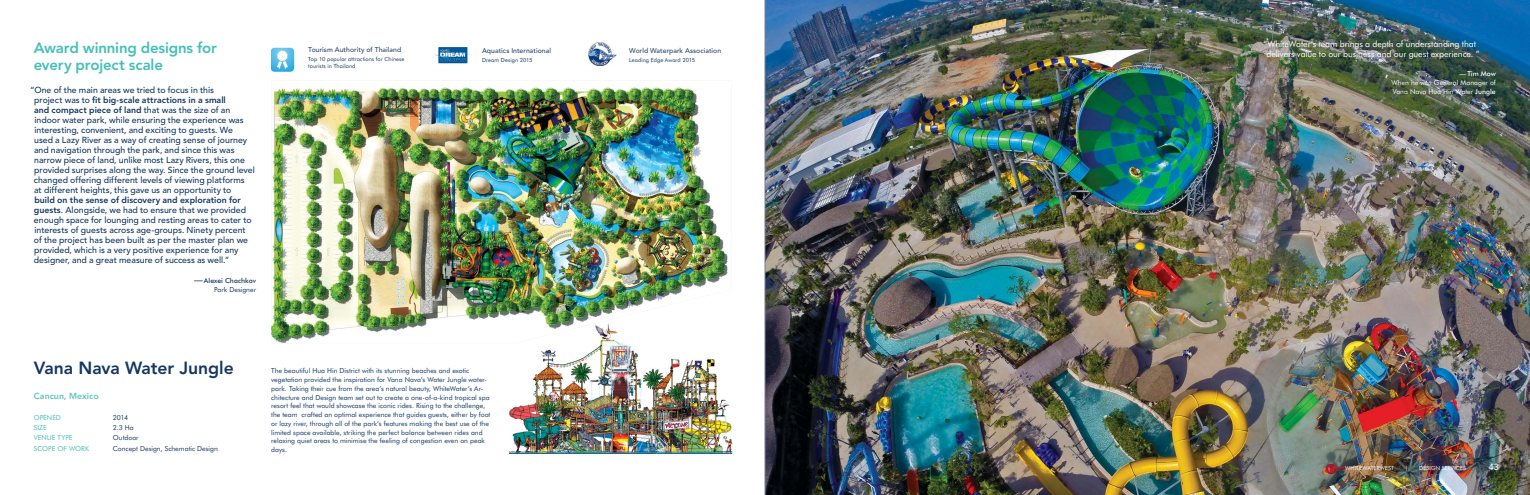
<style>
.page{position:relative;width:1530px;height:495px;background:#fff}
.page>*{position:absolute;margin:0;border:0;box-sizing:border-box;transform-origin:0 0}
.t1{font:800 17.5px "Avenir LT Pro";letter-spacing:-.005em;color:#143861}
.t2{font:800 15px/17.5px "Avenir LT Pro";letter-spacing:-.01em;color:#43c0b9}
.t3{font:500 8.75px/10px "Avenir LT Pro";color:#143861}
.t4{font:8.75px/10px "Futura BT";letter-spacing:-.01em;color:#fff;text-align:center}
.t5{font:800 8.75px "Avenir LT Pro";color:#5dc5bf}
.t6{font:500 8.75px "Avenir LT Pro";color:#fff}
.t7{font:6.88px/8.8px "Futura BT";color:#143861}
.t8{font:500 6.88px "Avenir LT Pro";letter-spacing:.005em;color:#2b446a}
.t9{font:6.88px/8.8px "Futura BT";letter-spacing:.005em;color:#fff}
.t10{font:6.88px "Futura BT";letter-spacing:.01em;color:#43c0b9}
.t11{font:500 6.88px/8.8px "Futura BT";color:#143861;text-align:right}
.t12{font:500 6.88px "Futura BT";letter-spacing:.005em;color:#fff}
.t13{font:5.62px/6.9px "Futura BT";letter-spacing:.005em;color:#143861}
.t14{font:5.62px "Futura BT";letter-spacing:.02em;color:#fff}
.s1{font-weight:800}
.s2{font-family:"Avenir LT Pro";font-size:8.75px}
.s3{font-weight:400}
.s4{font-weight:500}
</style>
<div class="page">
<img style="left:509px;top:343px;width:224px;height:112px">
<img style="left:588px;top:42px;width:29px;height:23px">
<img style="left:435px;top:47px;width:35px;height:17px">
<img style="left:271px;top:47px;width:24px;height:24px">
<img style="left:766px;top:0;width:764px;height:495px">
<img style="left:271px;top:87px;width:457px;height:256px">
<hr style="left:765px;top:0;width:1px;height:495px;background:#7a7f9a">
<h2 class="t2" style="left:34px;top:39px;width:185px">Award winning designs for every project scale</h2>
<p class="t3" style="left:34px;top:85px;width:222px;text-indent:-4px">“One of the main areas we tried to focus in this<br>project was to <span class="s1">fit big-scale attractions in a small<br>and compact piece of land</span> that was the size of an indoor water park, while ensuring the experience was interesting, convenient, and exciting to guests. We<br>used a Lazy River as a way of creating sense of journey and navigation through the park, and since this was narrow piece of land, unlike most Lazy Rivers, this one provided surprises along the way. Since the ground level changed offering different levels of viewing platforms at different heights, this gave us an opportunity to</p>
<p class="t3" style="left:34px;top:195px;width:219px"><span class="s1">build on the sense of discovery and exploration for guests</span>. Alongside, we had to ensure that we provided enough space for lounging and resting areas to cater to interests of guests across age-groups. Ninety percent of the project has been built as per the master plan we provided, which is a very positive experience for any designer, and a great measure of success as well.”</p>
<p class="t11" style="left:194px;top:276px;width:63px"><span class="s2">—</span> Alexei Chachkov<br><span class="s3">Park Designer</span></p>
<p class="t8" style="left:308px;top:46px;width:94px">Tourism Authority of Thailand</p>
<p class="t13" style="left:308px;top:56px;width:98px">Top 10 popular attractions for Chinese tourists in Thailand</p>
<p class="t8" style="left:482px;top:47px;width:70px">Aquatics International</p>
<p class="t13" style="left:482px;top:56px;width:52px">Dream Design 2015</p>
<h1 class="t1" style="left:34px;top:357px;width:202px">Vana Nava Water Jungle</h1>
<p class="t5" style="left:34px;top:391px;width:66px">Cancun, Mexico</p>
<p class="t10" style="left:34px;top:413px;width:29px">OPENED</p>
<p class="t7" style="left:113px;top:413px;width:17px">2014</p>
<p class="t10" style="left:34px;top:423px;width:15px">SIZE</p>
<p class="t7" style="left:113px;top:423px;width:22px">2.3 Ha</p>
<p class="t10" style="left:34px;top:433px;width:40px">VENUE TYPE</p>
<p class="t7" style="left:113px;top:433px;width:27px">Outdoor</p>
<p class="t10" style="left:34px;top:443px;width:57px">SCOPE OF WORK</p>
<p class="t7" style="left:113px;top:444px;width:107px">Concept Design, Schematic Design</p>
<p class="t7" style="left:271px;top:366px;width:221px">The beautiful Hua Hin District with its stunning beaches and exotic vegetation provided the inspiration for Vana Nava’s Water Jungle water&shy;park. Taking their cue from the area’s natural beauty, WhiteWater’s Ar&shy;chitecture and Design team set out to create a one-of-a-kind tropical spa resort feel that would showcase the iconic rides. Rising to the challenge, the team crafted an optimal experience that guides guests, either by foot or lazy river, through all of the park’s features making the best use of the limited space available, striking the perfect balance between rides and relaxing quiet areas to minimise the feeling of congestion even on peak days.</p>
<p class="t8" style="left:629px;top:47px;width:93px">World Waterpark Association</p>
<p class="t13" style="left:629px;top:56px;width:67px">Leading Edge Award 2015</p>
<p class="t4" style="left:1263px;top:39px;width:218px">“WhiteWater’s team brings a depth of understanding that delivers value to our business and our guest experience. ”</p>
<p class="t12" style="left:1460px;top:69px;width:38px">—Tim Mow</p>
<p class="t9" style="left:1391px;top:78px;width:106px">When he was General Manager of<br>Vana Nava Hua Hin Water <span class="s4">Jungle</span></p>
<p class="t14" style="left:1345px;top:464px;width:50px">WHITEWATERWEST</p>
<p class="t14" style="left:1405px;top:464px;width:4px">|</p>
<p class="t14" style="left:1419px;top:464px;width:48px">DESIGN SERVICES</p>
<p class="t6" style="left:1489px;top:462px;width:11px">43</p>
</div>
